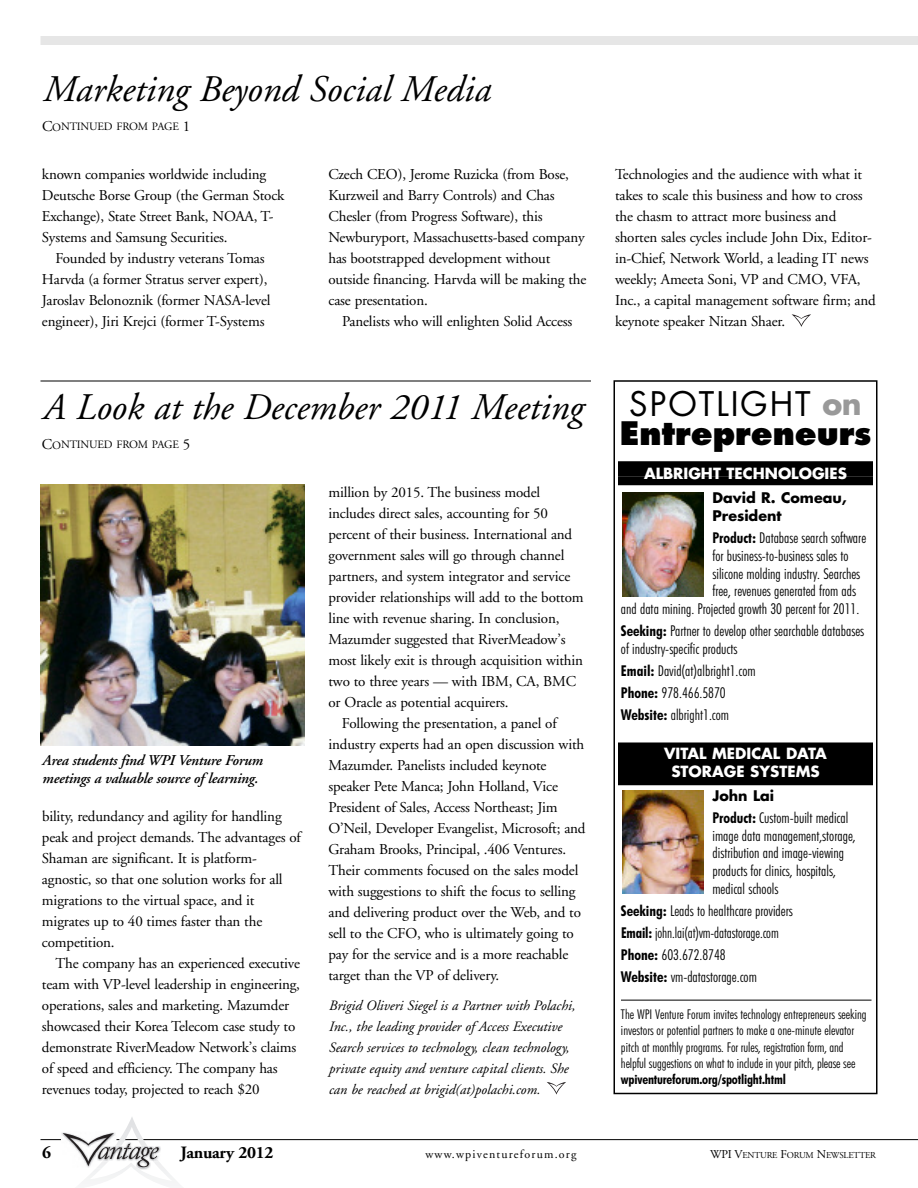
<style>
.page{position:relative;width:918px;height:1188px;background:#fff}
.page>*{position:absolute;margin:0;border:0;box-sizing:border-box;transform-origin:0 0}
.t1{font:italic 37.5px "Adobe Garamond";color:#000}
.t2{font:33px "Futura";letter-spacing:.06em;color:#000}
.t3{font:800 31.5px "Futura";color:#000}
.t4{font:700 17.25px "Adobe Garamond";letter-spacing:-.015em;color:#000}
.t5{font:15px/21px "Adobe Garamond";letter-spacing:-.01em;color:#000}
.t6{font:300 condensed 15px/17.7px "Futura BT";color:#000}
.t7{font:italic 600 15px/18px "Adobe Garamond";letter-spacing:-.015em;color:#000}
.t8{font:700 15px/18px "Futura";color:#fff;text-align:center}
.t9{font:italic 14.25px/21px "Adobe Garamond";color:#000}
.t10{font:700 14.25px/18px "Futura";color:#000}
.t11{font:300 condensed 13.5px/16.5px "Futura BT";color:#000}
.t12{font:700 condensed 13.5px "Futura BT";letter-spacing:-.015em;color:#000}
.t13{font:12px "Adobe Garamond";letter-spacing:.1em;color:#000}
.t14{font:11.25px "Adobe Garamond";letter-spacing:-.015em;color:#000}
.t15{font:9px "Adobe Garamond";letter-spacing:-.02em;color:#000}
.s1{font-size:15px}
.s2{font-weight:700;font-size:30px;color:#999}
.s3{font-weight:700}
.s4{font-size:12px}
</style>
<div class="page">
<hr style="left:113px;top:1139px;width:805px;height:1px;background:#000">
<svg style="left:40px;top:1117px;width:148px;height:66px"></svg>
<div style="left:40px;top:36px;width:878px;height:9px;background:#e6e6e6"></div>
<svg style="left:547px;top:1082px;width:19px;height:13px"></svg>
<hr style="left:40px;top:381px;width:551px;height:1px;background:#000">
<img style="left:40px;top:484px;width:264px;height:262px">
<div style="left:614px;top:380px;width:263px;height:714px;border:2px solid #000"></div>
<div style="left:618px;top:461px;width:255px;height:15px;background:#000"></div>
<div style="left:618px;top:476px;width:255px;height:9px;background:#000"></div>
<div style="left:618px;top:742px;width:255px;height:23px;background:#000"></div>
<div style="left:618px;top:763px;width:255px;height:22px;background:#000"></div>
<img style="left:622px;top:493px;width:82px;height:103px">
<img style="left:622px;top:790px;width:82px;height:104px">
<hr style="left:621px;top:1000px;width:251px;height:1px;background:#000">
<svg style="left:792px;top:314px;width:19px;height:13px"></svg>
<h1 class="t1" style="left:42px;top:74px;width:449px">Marketing Beyond Social Media</h1>
<p class="t14" style="left:42px;top:122px;width:150px"><span class="s1">C</span>ONTINUED FROM PAGE <span class="s1">1</span></p>
<p class="t5" style="left:42px;top:165px;width:244px">known companies worldwide including Deutsche Borse Group (the German Stock Exchange), State Street Bank, NOAA, T-Systems and Samsung Securities.</p>
<p class="t5" style="left:42px;top:249px;width:230px;text-align:center">Founded by industry veterans Tomas Harvda (a former Stratus server expert), Jaroslav Belonoznik (former NASA-level engineer), Jiri Krejci (former T-Systems</p>
<p class="t5" style="left:328px;top:165px;width:259px">Czech CEO), Jerome Ruzicka (from Bose, Kurzweil and Barry Controls) and Chas Chesler (from Progress Software), this Newburyport, Massachusetts-based company has bootstrapped development without outside financing. Harvda will be making the case presentation.</p>
<p class="t5" style="left:342px;top:312px;width:232px">Panelists who will enlighten Solid Access</p>
<h1 class="t1" style="left:42px;top:392px;width:542px">A Look at the December 2011 Meeting</h1>
<p class="t14" style="left:42px;top:440px;width:150px"><span class="s1">C</span>ONTINUED FROM PAGE <span class="s1">5</span></p>
<p class="t7" style="left:42px;top:753px;width:222px">Area students find WPI Venture Forum meetings a valuable source of learning.</p>
<p class="t5" style="left:42px;top:807px;width:261px">bility, redundancy and agility for handling peak and project demands. The advantages of Shaman are significant. It is platform&shy;agnostic, so that one solution works for all migrations to the virtual space, and it migrates up to 40 times faster than the competition.</p>
<p class="t5" style="left:42px;top:954px;width:260px;text-indent:14px">The company has an experienced executive team with VP-level leadership in engineering, operations, sales and marketing. Mazumder showcased their Korea Telecom case study to demonstrate RiverMeadow Network’s claims of speed and efficiency. The company has revenues today, projected to reach $20</p>
<p class="t5" style="left:328px;top:483px;width:213px">million by 2015. The business model</p>
<p class="t5" style="left:328px;top:504px;width:221px">includes direct sales, accounting for 50</p>
<p class="t5" style="left:328px;top:525px;width:245px">percent of their business. International and</p>
<p class="t5" style="left:328px;top:546px;width:237px">government sales will go through channel</p>
<p class="t5" style="left:328px;top:567px;width:243px">partners, and system integrator and service</p>
<p class="t5" style="left:328px;top:588px;width:257px">provider relationships will add to the bottom</p>
<p class="t5" style="left:328px;top:609px;width:233px">line with revenue sharing. In conclusion,</p>
<p class="t5" style="left:328px;top:630px;width:239px">Mazumder suggested that RiverMeadow’s</p>
<p class="t5" style="left:328px;top:651px;width:256px">most likely exit is through acquisition within</p>
<p class="t5" style="left:328px;top:672px;width:249px">two to three years — with IBM, CA, BMC</p>
<p class="t5" style="left:328px;top:693px;width:182px">or Oracle as potential acquirers.</p>
<p class="t5" style="left:342px;top:714px;width:216px">Following the presentation, a panel of</p>
<p class="t5" style="left:328px;top:735px;width:257px">industry experts had an open discussion with</p>
<p class="t5" style="left:328px;top:756px;width:220px">Mazumder. Panelists included keynote</p>
<p class="t5" style="left:328px;top:777px;width:231px">speaker Pete Manca; John Holland, Vice</p>
<p class="t5" style="left:328px;top:798px;width:231px">President of Sales, Access Northeast; Jim</p>
<p class="t5" style="left:329px;top:819px;width:259px">O’Neil, Developer Evangelist, Microsoft; and</p>
<p class="t5" style="left:328px;top:840px;width:239px">Graham Brooks, Principal, .406 Ventures.</p>
<p class="t5" style="left:328px;top:861px;width:251px">Their comments focused on the sales model</p>
<p class="t5" style="left:328px;top:882px;width:249px">with suggestions to shift the focus to selling</p>
<p class="t5" style="left:328px;top:903px;width:254px">and delivering product over the Web, and to</p>
<p class="t5" style="left:328px;top:924px;width:247px">sell to the CFO, who is ultimately going to</p>
<p class="t5" style="left:328px;top:945px;width:241px">pay for the service and is a more reachable</p>
<p class="t5" style="left:328px;top:966px;width:172px">target than the VP of delivery.</p>
<p class="t9" style="left:328px;top:996px;width:248px">Brigid Oliveri Siegel is a Partner with Polachi, Inc., the leading provider of Access Executive Search services to technology, clean technology, private equity and venture capital clients. She can be reached at brigid(at)polachi.com.</p>
<p class="t5" style="left:615px;top:165px;width:262px">Technologies and the audience with what it takes to scale this business and how to cross the chasm to attract more business and shorten sales cycles include John Dix, Editor&shy;in-Chief, Network World, a leading IT news weekly; Ameeta Soni, VP and CMO, VFA, Inc., a capital management software firm; and keynote speaker Nitzan Shaer.</p>
<h2 class="t2" style="left:629px;top:388px;width:234px">SPOTLIGHT <span class="s2">on</span></h2>
<h3 class="t3" style="left:620px;top:420px;width:253px">Entrepreneurs</h3>
<p class="t8" style="left:644px;top:466px;width:204px">ALBRIGHT TECHNOLOGIES</p>
<p class="t10" style="left:712px;top:490px;width:136px">David R. Comeau,<br>President</p>
<p class="t6" style="left:712px;top:530px;width:155px"><span class="s3">Product:</span> Database search software</p>
<p class="t6" style="left:712px;top:548px;width:137px">for business-to-business sales to</p>
<p class="t6" style="left:712px;top:566px;width:149px">silicone molding industry. Searches</p>
<p class="t6" style="left:712px;top:583px;width:145px">free, revenues generated from ads</p>
<p class="t6" style="left:621px;top:601px;width:240px">and data mining. Projected growth 30 percent for 2011.</p>
<p class="t6" style="left:621px;top:623px;width:245px"><span class="s3">Seeking:</span> Partner to develop other searchable databases of industry-specific products</p>
<p class="t6" style="left:621px;top:660px;width:136px;line-height:22.2px"><span class="s3">Email:</span> David(at)albright1.com<br><span class="s3">Phone:</span> 978.466.5870<br><span class="s3">Website:</span> albright1.com</p>
<p class="t8" style="left:664px;top:746px;width:164px">VITAL MEDICAL DATA<br>STORAGE SYSTEMS</p>
<p class="t10" style="left:712px;top:788px;width:63px">John Lai</p>
<p class="t6" style="left:712px;top:810px;width:145px"><span class="s3">Product:</span> Custom-built medical image data management,storage, distribution and image-viewing products for clinics, hospitals, medical schools</p>
<p class="t6" style="left:621px;top:900px;width:173px;line-height:22.2px"><span class="s3">Seeking:</span> Leads to healthcare providers <span class="s3">Email:</span> john.lai(at)vm-datastorage.com <span class="s3">Phone:</span> 603.672.8748<br><span class="s3">Website:</span> vm-datastorage.com</p>
<p class="t11" style="left:621px;top:1006px;width:247px">The WPI Venture Forum invites technology entrepreneurs seeking investors or potential partners to make a one-minute elevator pitch at monthly programs. For rules, registration form, and helpful suggestions on what to include in your pitch, please see</p>
<p class="t12" style="left:621px;top:1074px;width:166px">wpiventureforum.org/spotlight.html</p>
<p class="t4" style="left:42px;top:1146px;width:10px">6</p>
<p class="t4" style="left:181px;top:1146px;width:94px">January 2012</p>
<p class="t13" style="left:426px;top:1150px;width:153px">www.wpiventureforum.org</p>
<p class="t15" style="left:710px;top:1152px;width:167px"><span class="s4">WPI V</span>ENTURE <span class="s4">F</span>ORUM <span class="s4">N</span>EWSLETTER</p>
</div>
